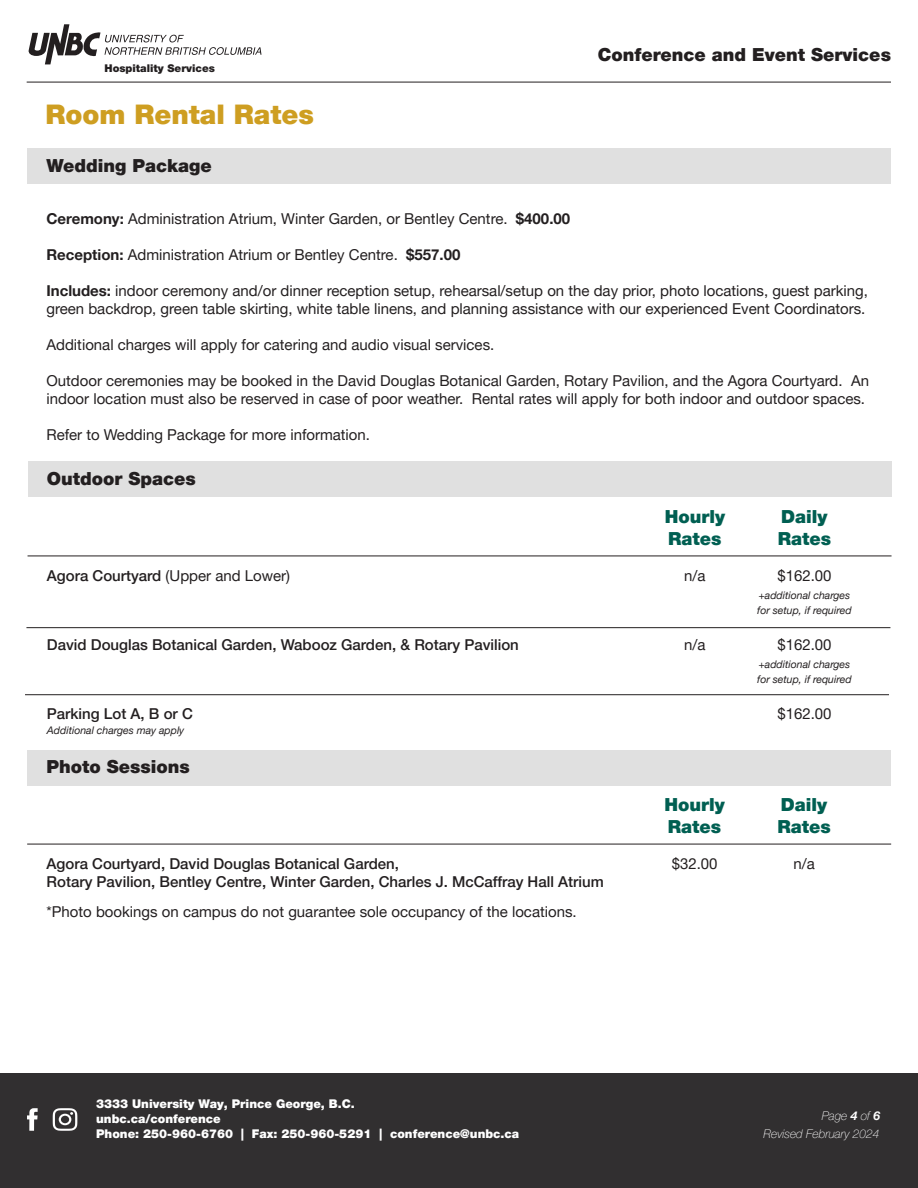
<style>
.page{position:relative;width:918px;height:1188px;background:#fff}
.page>*{position:absolute;margin:0;border:0;box-sizing:border-box;transform-origin:0 0}
.t1{font:900 27px "Helvetica Neue LT Pro";color:#ce9e21}
.t2{font:900 18px "Helvetica Neue LT Pro";color:#231f20}
.t3{font:900 18px "Helvetica Neue LT Pro";color:#005f52}
.t4{font:15px/18px "Helvetica Neue LT Pro";color:#231f20}
.t5{font:500 15px "Helvetica Neue LT Pro";color:#231f20}
.t6{font:900 12px/15px "Helvetica Neue LT Pro";color:#fff}
.t7{font:italic 100 12px/18.3px "Helvetica Neue LT Pro";color:#fff;text-align:right}
.t8{font:900 10.65px "Helvetica Neue LT Pro";color:#231f20}
.t9{font:italic 10.5px "Helvetica Neue LT Pro";color:#231f20}
.s1{font-weight:700}
.s2{font-weight:500}
</style>
<div class="page">
<div style="left:0;top:1074px;width:918px;height:114px;background:#312f30"></div>
<hr style="left:27px;top:82px;width:864px;height:1px;background:#231f20">
<svg style="left:28px;top:24px;width:234px;height:40px"></svg>
<svg style="left:27px;top:1108px;width:11px;height:23px"></svg>
<svg style="left:53px;top:1108px;width:24px;height:23px"></svg>
<div style="left:27px;top:148px;width:864px;height:36px;background:#e0e0e0"></div>
<div style="left:28px;top:462px;width:864px;height:35px;background:#e0e0e0"></div>
<hr style="left:28px;top:556px;width:864px;height:1px;background:#231f20">
<hr style="left:26px;top:627px;width:864px;height:1px;background:#231f20">
<hr style="left:25px;top:694px;width:864px;height:1px;background:#231f20">
<div style="left:27px;top:750px;width:864px;height:35px;background:#e0e0e0"></div>
<hr style="left:27px;top:844px;width:864px;height:1px;background:#231f20">
<p class="t2" style="left:598px;top:44px;width:295px">Conference and Event Services</p>
<p class="t8" style="left:105px;top:61px;width:112px">Hospitality Services</p>
<p class="t1" style="left:45px;top:98px;width:270px">Room Rental Rates</p>
<p class="t2" style="left:46px;top:154px;width:167px">Wedding Package</p>
<p class="t4" style="left:46px;top:209px;width:525px"><span class="s1">Ceremony:</span> Administration Atrium, Winter Garden, or Bentley Centre. <span class="s1">$400.00</span></p>
<p class="t4" style="left:46px;top:245px;width:415px"><span class="s1">Reception:</span> Administration Atrium or Bentley Centre. <span class="s1">$557.00</span></p>
<p class="t4" style="left:46px;top:281px;width:823px"><span class="s1">Includes:</span> indoor ceremony and/or dinner reception setup, rehearsal/setup on the day prior, photo locations, guest parking, green backdrop, green table skirting, white table linens, and planning assistance with our experienced Event Coordinators.</p>
<p class="t4" style="left:46px;top:335px;width:449px">Additional charges will apply for catering and audio visual services.</p>
<p class="t4" style="left:46px;top:371px;width:824px">Outdoor ceremonies may be booked in the David Douglas Botanical Garden, Rotary Pavilion, and the Agora Courtyard. An indoor location must also be reserved in case of poor weather. Rental rates will apply for both indoor and outdoor spaces.</p>
<p class="t4" style="left:46px;top:425px;width:325px">Refer to Wedding Package for more information.</p>
<p class="t2" style="left:47px;top:468px;width:151px">Outdoor Spaces</p>
<p class="t3" style="left:665px;top:506px;width:62px">Hourly</p>
<p class="t3" style="left:781px;top:506px;width:48px">Daily</p>
<p class="t3" style="left:668px;top:528px;width:55px">Rates</p>
<p class="t3" style="left:778px;top:528px;width:55px">Rates</p>
<p class="t4" style="left:47px;top:566px;width:245px"><span class="s2">Agora Courtyard</span> (Upper and Lower)</p>
<p class="t4" style="left:684px;top:566px;width:23px">n/a</p>
<p class="t4" style="left:777px;top:566px;width:56px">$162.00</p>
<p class="t9" style="left:759px;top:589px;width:93px">+additional charges</p>
<p class="t9" style="left:757px;top:604px;width:96px">for setup, if required</p>
<p class="t5" style="left:47px;top:636px;width:473px">David Douglas Botanical Garden, Wabooz Garden, &amp; Rotary Pavilion</p>
<p class="t4" style="left:684px;top:635px;width:23px">n/a</p>
<p class="t4" style="left:777px;top:635px;width:56px">$162.00</p>
<p class="t9" style="left:759px;top:658px;width:93px">+additional charges</p>
<p class="t9" style="left:757px;top:673px;width:96px">for setup, if required</p>
<p class="t5" style="left:47px;top:705px;width:147px">Parking Lot A, B or C</p>
<p class="t4" style="left:777px;top:704px;width:56px">$162.00</p>
<p class="t9" style="left:47px;top:724px;width:139px">Additional charges may apply</p>
<p class="t2" style="left:47px;top:756px;width:145px">Photo Sessions</p>
<p class="t3" style="left:664px;top:794px;width:62px">Hourly</p>
<p class="t3" style="left:781px;top:794px;width:48px">Daily</p>
<p class="t3" style="left:668px;top:816px;width:55px">Rates</p>
<p class="t3" style="left:777px;top:816px;width:55px">Rates</p>
<p class="t5" style="left:47px;top:855px;width:354px">Agora Courtyard, David Douglas Botanical Garden,</p>
<p class="t4" style="left:672px;top:854px;width:47px">$32.00</p>
<p class="t4" style="left:793px;top:854px;width:23px">n/a</p>
<p class="t5" style="left:47px;top:873px;width:559px">Rotary Pavilion, Bentley Centre, Winter Garden, Charles J. McCaffray Hall Atrium</p>
<p class="t4" style="left:47px;top:902px;width:532px">*Photo bookings on campus do not guarantee sole occupancy of the locations.</p>
<p class="t6" style="left:96px;top:1097px;width:425px">3333 University Way, Prince George, B.C.<br>unbc.ca/conference<br>Phone: 250-960-6760 | Fax: 250-960-5291 | conference@unbc.ca</p>
<p class="t7" style="left:764px;top:1106px;width:118px">Page <span class="s1">4</span> of <span class="s1">6<br></span>Revised February 2024</p>
</div>
